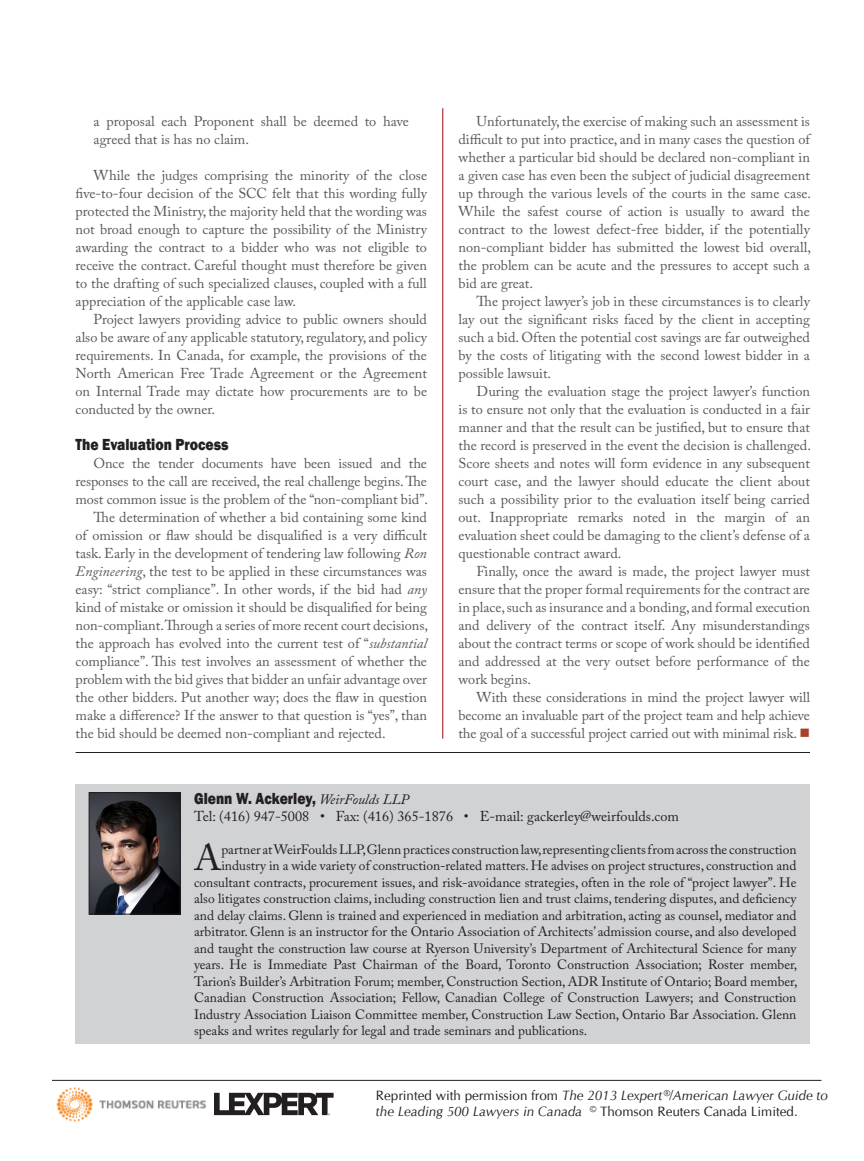
<style>
.page{position:relative;width:864px;height:1161px;background:#fff}
.page>*{position:absolute;margin:0;border:0;box-sizing:border-box;transform-origin:0 0}
.Author_-_biography{font:36.75px "Adobe Caslon Pro";color:#231f20}
.Author_-_name{font:800 16.5px "Franklin Gothic";color:#231f20;scale:.85 1}
._5_1_Heading_-_Level{font:800 16.5px "Franklin Gothic";color:#231f20;scale:.85 1}
._4_1_Article_Body{font:14.25px/18px "Adobe Caslon Pro";color:#57585a;text-align:justify}
.Author_-_contact{font:14.25px "Adobe Caslon Pro";color:#231f20}
._4_2_Blockquote{font:14.25px/18px "Adobe Caslon Pro";color:#57585a}
.Author_-_biography-2{font:13.5px "Adobe Caslon Pro";color:#231f20}
.t1{font:italic 13.5px/16.2px "CG Omega";color:#231f20}
.s1{font-style:italic}
.s2{color:#aa3f2b}
.s3{font-family:"Adobe Caslon Pro";font-weight:400;font-style:italic;font-size:14.25px}
.s4{font-style:normal}
</style>
<div class="page">
<hr style="left:52px;top:1080px;width:769px;height:1px;background:#231f20">
<img style="left:56px;top:1087px;width:151px;height:35px">
<svg style="left:214px;top:1093px;width:120px;height:22px"></svg>
<hr style="left:443px;top:108px;width:1px;height:631px;background:#97090e">
<hr style="left:76px;top:752px;width:734px;height:1px;background:#231f20">
<div style="left:76px;top:785px;width:734px;height:259px;background:#d1d2d4"></div>
<img style="left:91px;top:794px;width:88px;height:119px">
<div style="left:89px;top:792px;width:92px;height:123px;border:1px solid #231f20"></div>
<p class="_4_2_Blockquote" style="left:94px;top:112px;width:317px">a proposal each Proponent shall be deemed to have agreed that is has no claim.</p>
<p class="_4_1_Article_Body" style="left:76px;top:166px;width:353px;text-indent:18px">While the judges comprising the minority of the close five-to-four decision of the SCC felt that this wording fully protected the Ministry, the majority held that the wording was not broad enough to capture the possibility of the Ministry awarding the contract to a bidder who was not eligible to receive the contract. Careful thought must therefore be given to the drafting of such specialized clauses, coupled with a full appreciation of the applicable case law.</p>
<p class="_4_1_Article_Body" style="left:76px;top:310px;width:353px;text-indent:18px">Project lawyers providing advice to public owners should also be aware of any applicable statutory, regulatory, and policy requirements. In Canada, for example, the provisions of the North American Free Trade Agreement or the Agreement on Internal Trade may dictate how procurements are to be conducted by the owner.</p>
<p class="_5_1_Heading_-_Level" style="left:76px;top:434px;width:181px">The Evaluation Process</p>
<p class="_4_1_Article_Body" style="left:76px;top:454px;width:354px;text-indent:18px">Once the tender documents have been issued and the responses to the call are received, the real challenge begins. The most common issue is the problem of the “non-compliant bid”.</p>
<p class="_4_1_Article_Body" style="left:76px;top:508px;width:354px;text-indent:18px">The determination of whether a bid containing some kind of omission or flaw should be disqualified is a very difficult task. Early in the development of tendering law following <span class="s1">Ron Engineering</span>, the test to be applied in these circumstances was easy: “strict compliance”. In other words, if the bid had <span class="s1">any </span>kind of mistake or omission it should be disqualified for being non-compliant. Through a series of more recent court decisions, the approach has evolved into the current test of “<span class="s1">substantial </span>compliance”. This test involves an assessment of whether the problem with the bid gives that bidder an unfair advantage over the other bidders. Put another way; does the flaw in question make a difference? If the answer to that question is “yes”, than the bid should be deemed non-compliant and rejected.</p>
<p class="_4_1_Article_Body" style="left:459px;top:112px;width:354px;text-indent:18px">Unfortunately, the exercise of making such an assessment is difficult to put into practice, and in many cases the question of whether a particular bid should be declared non-compliant in a given case has even been the subject of judicial disagreement up through the various levels of the courts in the same case.<br>While the safest course of action is usually to award the contract to the lowest defect-free bidder, if the potentially non-compliant bidder has submitted the lowest bid overall, the problem can be acute and the pressures to accept such a bid are great.</p>
<p class="_4_1_Article_Body" style="left:459px;top:292px;width:353px;text-indent:18px">The project lawyer’s job in these circumstances is to clearly lay out the significant risks faced by the client in accepting such a bid. Often the potential cost savings are far outweighed by the costs of litigating with the second lowest bidder in a possible lawsuit.</p>
<p class="_4_1_Article_Body" style="left:459px;top:382px;width:354px;text-indent:18px">During the evaluation stage the project lawyer’s function is to ensure not only that the evaluation is conducted in a fair manner and that the result can be justified, but to ensure that the record is preserved in the event the decision is challenged.<br>Score sheets and notes will form evidence in any subsequent court case, and the lawyer should educate the client about such a possibility prior to the evaluation itself being carried out. Inappropriate remarks noted in the margin of an evaluation sheet could be damaging to the client’s defense of a questionable contract award.</p>
<p class="_4_1_Article_Body" style="left:459px;top:562px;width:353px;text-indent:18px">Finally, once the award is made, the project lawyer must ensure that the proper formal requirements for the contract are in place, such as insurance and a bonding, and formal execution and delivery of the contract itself. Any misunderstandings about the contract terms or scope of work should be identified and addressed at the very outset before performance of the work begins.</p>
<p class="_4_1_Article_Body" style="left:459px;top:688px;width:353px;text-indent:18px">With these considerations in mind the project lawyer will become an invaluable part of the project team and help achieve the goal of a successful project carried out with minimal risk. <span class="s2">■</span></p>
<p class="Author_-_name" style="left:194px;top:788px;width:254px">Glenn W. Ackerley, <span class="s3">WeirFoulds LLP</span></p>
<p class="Author_-_contact" style="left:194px;top:807px;width:486px">Tel: (416) 947-5008 • Fax: (416) 365-1876 • E-mail: gackerley@weirfoulds.com</p>
<p class="Author_-_biography" style="left:194px;top:836px;width:29px">A</p>
<p class="Author_-_biography-2" style="left:221px;top:841px;width:577px">partner at WeirFoulds LLP, Glenn practices construction law, representing clients from across the construction</p>
<p class="Author_-_biography-2" style="left:221px;top:858px;width:577px">industry in a wide variety of construction-related matters. He advises on project structures, construction and</p>
<p class="Author_-_biography-2" style="left:194px;top:874px;width:604px">consultant contracts, procurement issues, and risk-avoidance strategies, often in the role of “project lawyer”. He</p>
<p class="Author_-_biography-2" style="left:194px;top:891px;width:604px">also litigates construction claims, including construction lien and trust claims, tendering disputes, and deficiency</p>
<p class="Author_-_biography-2" style="left:194px;top:907px;width:604px">and delay claims. Glenn is trained and experienced in mediation and arbitration, acting as counsel, mediator and</p>
<p class="Author_-_biography-2" style="left:194px;top:924px;width:604px">arbitrator. Glenn is an instructor for the Ontario Association of Architects’ admission course, and also developed</p>
<p class="Author_-_biography-2" style="left:194px;top:940px;width:604px">and taught the construction law course at Ryerson University’s Department of Architectural Science for many</p>
<p class="Author_-_biography-2" style="left:194px;top:957px;width:605px">years. He is Immediate Past Chairman of the Board, Toronto Construction Association; Roster member,</p>
<p class="Author_-_biography-2" style="left:194px;top:973px;width:605px">Tarion’s Builder’s Arbitration Forum; member, Construction Section, ADR Institute of Ontario; Board member,</p>
<p class="Author_-_biography-2" style="left:194px;top:990px;width:604px">Canadian Construction Association; Fellow, Canadian College of Construction Lawyers; and Construction</p>
<p class="Author_-_biography-2" style="left:194px;top:1006px;width:604px">Industry Association Liaison Committee member, Construction Law Section, Ontario Bar Association. Glenn</p>
<p class="Author_-_biography-2" style="left:194px;top:1023px;width:395px">speaks and writes regularly for legal and trade seminars and publications.</p>
<p class="t1" style="left:376px;top:1087px;width:453px"><span class="s4">Reprinted with permission from</span> The 2013 Lexpert®/American Lawyer Guide to the Leading 500 Lawyers in Canada <span class="s4">© Thomson Reuters Canada Limited.</span></p>
</div>
